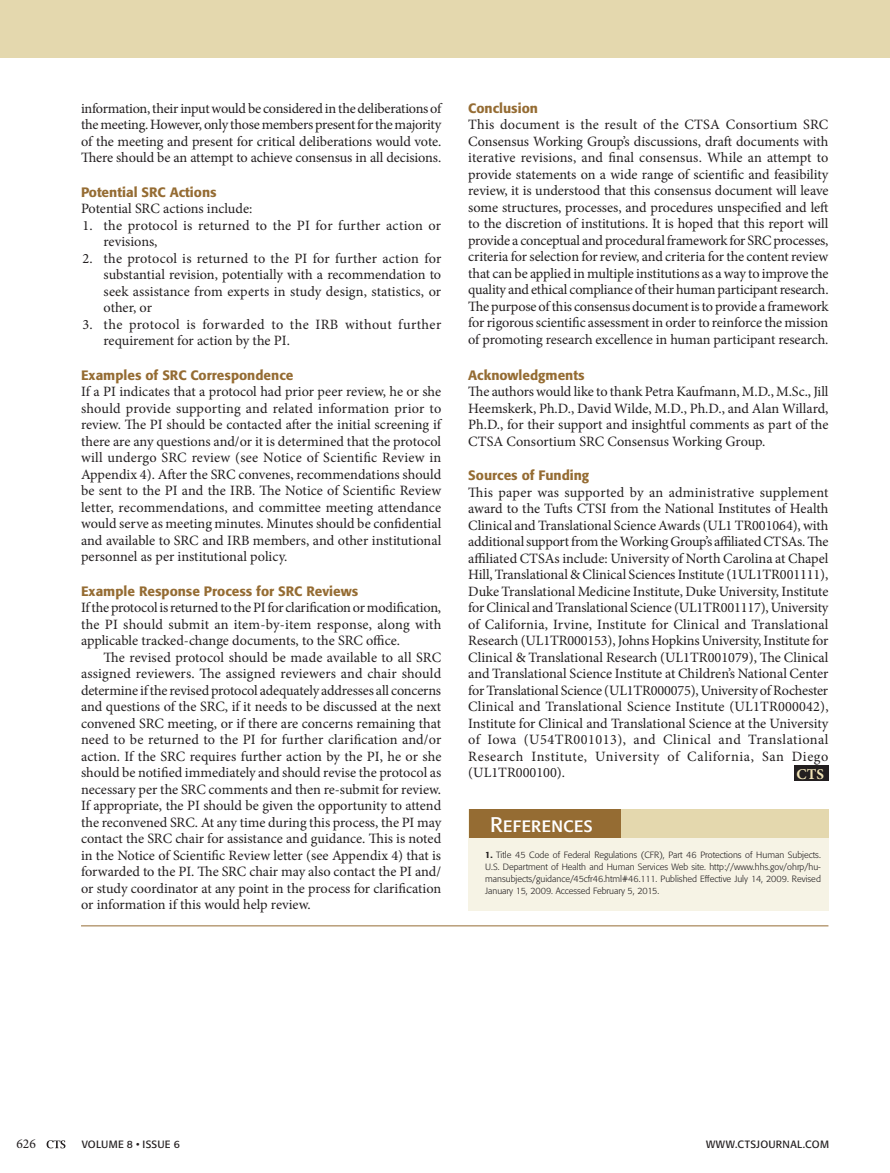
<style>
.page{position:relative;width:890px;height:1173px;background:#fff}
.page>*{position:absolute;margin:0;border:0;box-sizing:border-box;transform-origin:0 0}
.RefTitle{font:21px "Formata Regular SC";color:#fff}
.CTS{font:700 15px "Minion Pro";color:#f2e5b8}
.ParaFL{font:14.25px/16.5px "Minion Pro";color:#231f20;text-align:justify}
.Para{font:14.25px/16.5px "Minion Pro";letter-spacing:-.005em;color:#231f20;text-align:justify}
.BL{font:14.25px/16.5px "Minion Pro";letter-spacing:.01em;color:#231f20}
.t1{font:500 13.5px "Formata";color:#956c33}
.t2{font:13.5px "Minion Pro";color:#231f20}
.t3{font:10.5px "Formata";letter-spacing:.025em;color:#231f20}
.Ref{font:300 9px/12px "Formata";color:#231f20;text-align:justify}
.s1{font-weight:500}
</style>
<div class="page">
<svg style="left:47px;top:1140px;width:18px;height:8px"></svg>
<div style="left:0;top:0;width:890px;height:58px;background:#e4d8ae"></div>
<div style="left:469px;top:809px;width:360px;height:101px;background:#f6f3e5"></div>
<div style="left:469px;top:809px;width:160px;height:29px;background:#956c33"></div>
<div style="left:621px;top:809px;width:208px;height:29px;background:#e4d8ae"></div>
<div style="left:793px;top:766px;width:35px;height:15px;background:#231f20"></div>
<hr style="left:81px;top:926px;width:747px;height:1px;background:#956c33">
<p class="Para" style="left:81px;top:100px;width:362px">information, their input would be considered in the deliberations of the meeting. However, only those members present for the majority of the meeting and present for critical deliberations would vote.<br>There should be an attempt to achieve consensus in all decisions.</p>
<h1 class="t1" style="left:81px;top:183px;width:137px">Potential SRC Actions</h1>
<p class="ParaFL" style="left:81px;top:200px;width:173px">Potential SRC actions include:</p>
<p class="BL" style="left:104px;top:217px;width:339px;text-indent:-21px">1. the protocol is returned to the PI for further action or revisions,</p>
<p class="BL" style="left:104px;top:250px;width:339px;text-align:justify;text-indent:-21px">2. the protocol is returned to the PI for further action for substantial revision, potentially with a recommendation to seek assistance from experts in study design, statistics, or other, or</p>
<p class="BL" style="left:104px;top:316px;width:339px;text-indent:-21px">3. the protocol is forwarded to the IRB without further requirement for action by the PI.</p>
<h1 class="t1" style="left:81px;top:366px;width:214px">Examples of SRC Correspondence</h1>
<p class="ParaFL" style="left:81px;top:383px;width:362px">If a PI indicates that a protocol had prior peer review, he or she should provide supporting and related information prior to review. The PI should be contacted after the initial screening if there are any questions and/or it is determined that the protocol will undergo SRC review (see Notice of Scientific Review in Appendix 4). After the SRC convenes, recommendations should be sent to the PI and the IRB. The Notice of Scientific Review letter, recommendations, and committee meeting attendance would serve as meeting minutes. Minutes should be confidential and available to SRC and IRB members, and other institutional personnel as per institutional policy.</p>
<h1 class="t1" style="left:81px;top:582px;width:278px">Example Response Process for SRC Reviews</h1>
<p class="ParaFL" style="left:81px;top:599px;width:362px">If the protocol is returned to the PI for clarification or modification, the PI should submit an item-by-item response, along with applicable tracked-change documents, to the SRC office.</p>
<p class="Para" style="left:81px;top:649px;width:362px;text-indent:22px">The revised protocol should be made available to all SRC assigned reviewers. The assigned reviewers and chair should determine if the revised protocol adequately addresses all concerns and questions of the SRC, if it needs to be discussed at the next convened SRC meeting, or if there are concerns remaining that need to be returned to the PI for further clarification and/or action. If the SRC requires further action by the PI, he or she should be notified immediately and should revise the protocol as necessary per the SRC comments and then re-submit for review.<br>If appropriate, the PI should be given the opportunity to attend the reconvened SRC. At any time during this process, the PI may contact the SRC chair for assistance and guidance. This is noted in the Notice of Scientific Review letter (see Appendix 4) that is forwarded to the PI. The SRC chair may also contact the PI and/ or study coordinator at any point in the process for clarification or information if this would help review.</p>
<h1 class="t1" style="left:468px;top:99px;width:71px">Conclusion</h1>
<p class="ParaFL" style="left:468px;top:116px;width:362px">This document is the result of the CTSA Consortium SRC Consensus Working Group’s discussions, draft documents with iterative revisions, and final consensus. While an attempt to provide statements on a wide range of scientific and feasibility review, it is understood that this consensus document will leave some structures, processes, and procedures unspecified and left to the discretion of institutions. It is hoped that this report will provide a conceptual and procedural framework for SRC processes, criteria for selection for review, and criteria for the content review that can be applied in multiple institutions as a way to improve the quality and ethical compliance of their human participant research.<br>The purpose of this consensus document is to provide a framework for rigorous scientific assessment in order to reinforce the mission of promoting research excellence in human participant research.</p>
<h1 class="t1" style="left:468px;top:366px;width:118px">Acknowledgments</h1>
<p class="ParaFL" style="left:468px;top:383px;width:362px">The authors would like to thank Petra Kaufmann, M.D., M.Sc., Jill Heemskerk, Ph.D., David Wilde, M.D., Ph.D., and Alan Willard, Ph.D., for their support and insightful comments as part of the CTSA Consortium SRC Consensus Working Group.</p>
<h1 class="t1" style="left:468px;top:467px;width:122px">Sources of Funding</h1>
<p class="ParaFL" style="left:468px;top:484px;width:362px">This paper was supported by an administrative supplement award to the Tufts CTSI from the National Institutes of Health Clinical and Translational Science Awards (UL1 TR001064), with additional support from the Working Group’s affiliated CTSAs. The affiliated CTSAs include: University of North Carolina at Chapel Hill, Translational &amp; Clinical Sciences Institute (1UL1TR001111), Duke Translational Medicine Institute, Duke University, Institute for Clinical and Translational Science (UL1TR001117), University of California, Irvine, Institute for Clinical and Translational Research (UL1TR000153), Johns Hopkins University, Institute for Clinical &amp; Translational Research (UL1TR001079), The Clinical and Translational Science Institute at Children’s National Center for Translational Science (UL1TR000075), University of Rochester Clinical and Translational Science Institute (UL1TR000042), Institute for Clinical and Translational Science at the University of Iowa (U54TR001013), and Clinical and Translational Research Institute, University of California, San Diego (UL1TR000100).</p>
<p class="RefTitle" style="left:490px;top:812px;width:104px">References</p>
<p class="Ref" style="left:485px;top:849px;width:337px"><span class="s1">1.</span> Title 45 Code of Federal Regulations (CFR), Part 46 Protections of Human Subjects.<br>U.S. Department of Health and Human Services Web site. http://www.hhs.gov/ohrp/hu&shy;mansubjects/guidance/45cfr46.html#46.111. Published Effective July 14, 2009. Revised January 15, 2009. Accessed February 5, 2015.</p>
<p class="CTS" style="left:796px;top:763px;width:29px">CTS</p>
<p class="t2" style="left:17px;top:1135px;width:21px">626</p>
<p class="t3" style="left:82px;top:1138px;width:100px">VOLUME 8 • ISSUE 6</p>
<p class="t3" style="left:706px;top:1138px;width:124px">WWW.CTSJOURNAL.COM</p>
</div>
